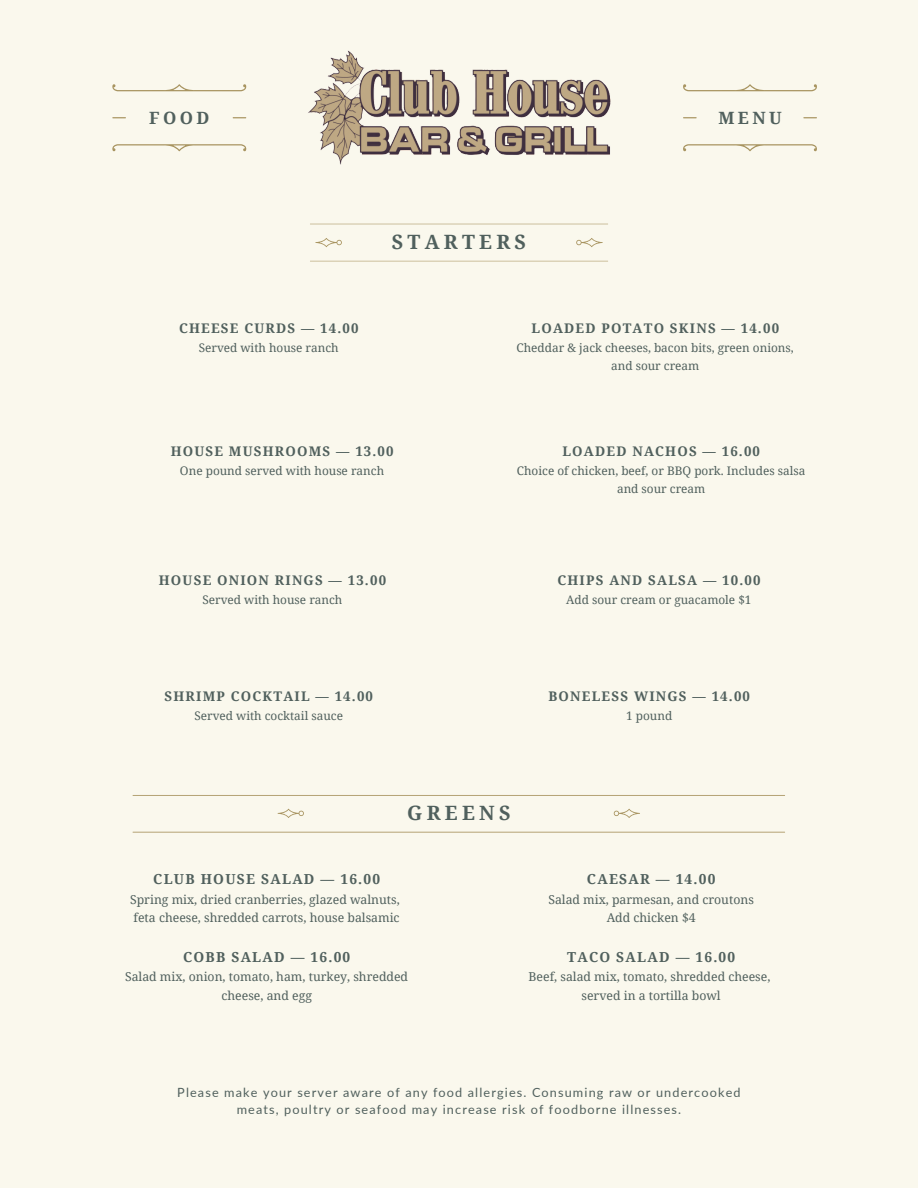
<style>
.page{position:relative;width:918px;height:1188px;background:#faf8ed}
.page>*{position:absolute;margin:0;border:0;box-sizing:border-box;transform-origin:0 0}
.t1{font:700 19.8px "Noto Serif";letter-spacing:.215em;color:#50605d}
.t2{font:700 16.95px "Noto Serif";letter-spacing:.2em;color:#50605d}
.t3{font:700 13.8px "Noto Serif";letter-spacing:.09em;color:#50605d}
.t4{font:700 13.35px "Noto Serif";letter-spacing:.09em;color:#50605d}
.t5{font:12.75px/17px "Lato";letter-spacing:.09em;color:#50605d;text-align:center}
.t6{font:12.3px/18.5px "Noto Serif";color:#50605d;text-align:center}
.t7{font:11.85px/17.7px "Noto Serif";color:#50605d;text-align:center}
</style>
<div class="page">
<svg style="left:315px;top:238px;width:27px;height:9px"></svg>
<svg style="left:576px;top:238px;width:27px;height:9px"></svg>
<svg style="left:310px;top:261px;width:298px;height:1px"></svg>
<svg style="left:310px;top:224px;width:298px;height:1px"></svg>
<svg style="left:133px;top:832px;width:652px;height:1px"></svg>
<svg style="left:133px;top:795px;width:652px;height:1px"></svg>
<svg style="left:278px;top:809px;width:26px;height:9px"></svg>
<svg style="left:614px;top:809px;width:26px;height:9px"></svg>
<svg style="left:112px;top:84px;width:134px;height:7px"></svg>
<svg style="left:112px;top:144px;width:134px;height:7px"></svg>
<svg style="left:112px;top:117px;width:14px;height:1px"></svg>
<svg style="left:233px;top:117px;width:13px;height:1px"></svg>
<img style="left:308px;top:51px;width:303px;height:114px">
<svg style="left:683px;top:84px;width:134px;height:7px"></svg>
<svg style="left:683px;top:144px;width:134px;height:7px"></svg>
<svg style="left:683px;top:117px;width:14px;height:1px"></svg>
<svg style="left:803px;top:117px;width:14px;height:1px"></svg>
<p class="t2" style="left:149px;top:106px;width:62px">FOOD</p>
<h2 class="t2" style="left:718px;top:106px;width:65px">MENU</h2>
<h3 class="t4" style="left:179px;top:319px;width:181px">CHEESE CURDS — 14.00</h3>
<p class="t7" style="left:199px;top:338px;width:142px">Served with house ranch</p>
<p class="t1" style="left:392px;top:228px;width:136px">STARTERS</p>
<p class="t4" style="left:532px;top:319px;width:249px">LOADED POTATO SKINS — 14.00</p>
<h1 class="t7" style="left:517px;top:338px;width:279px">Cheddar &amp; jack cheeses, bacon bits, green onions, and sour cream</h1>
<h3 class="t4" style="left:171px;top:442px;width:225px">HOUSE MUSHROOMS — 13.00</h3>
<p class="t7" style="left:180px;top:462px;width:206px">One pound served with house ranch</p>
<h3 class="t4" style="left:159px;top:570px;width:229px">HOUSE ONION RINGS — 13.00</h3>
<p class="t7" style="left:202px;top:590px;width:142px">Served with house ranch</p>
<h3 class="t4" style="left:562px;top:442px;width:199px">LOADED NACHOS — 16.00</h3>
<p class="t7" style="left:517px;top:462px;width:290px">Choice of chicken, beef, or BBQ pork. Includes salsa and sour cream</p>
<h3 class="t4" style="left:558px;top:570px;width:205px">CHIPS AND SALSA — 10.00</h3>
<p class="t7" style="left:566px;top:590px;width:187px">Add sour cream or guacamole $1</p>
<h3 class="t4" style="left:165px;top:687px;width:210px">SHRIMP COCKTAIL — 14.00</h3>
<h4 class="t7" style="left:194px;top:706px;width:150px">Served with cocktail sauce</h4>
<h2 class="t1" style="left:407px;top:799px;width:105px">GREENS</h2>
<h3 class="t3" style="left:153px;top:869px;width:228px">CLUB HOUSE SALAD — 16.00</h3>
<p class="t6" style="left:130px;top:890px;width:271px;text-align:left">Spring mix, dried cranberries, glazed walnuts, feta cheese, shredded carrots, house balsamic</p>
<h4 class="t4" style="left:548px;top:687px;width:203px">BONELESS WINGS — 14.00</h4>
<h3 class="t7" style="left:626px;top:706px;width:48px">1 pound</h3>
<h3 class="t3" style="left:587px;top:869px;width:130px">CAESAR — 14.00</h3>
<p class="t6" style="left:548px;top:890px;width:207px">Salad mix, parmesan, and croutons<br>Add chicken $4</p>
<h3 class="t3" style="left:183px;top:947px;width:169px">COBB SALAD — 16.00</h3>
<p class="t6" style="left:125px;top:967px;width:285px">Salad mix, onion, tomato, ham, turkey, shredded cheese, and egg</p>
<p class="t3" style="left:567px;top:947px;width:170px">TACO SALAD — 16.00</p>
<h1 class="t6" style="left:529px;top:967px;width:243px">Beef, salad mix, tomato, shredded cheese, served in a tortilla bowl</h1>
<h3 class="t5" style="left:177px;top:1084px;width:565px">Please make your server aware of any food allergies. Consuming raw or undercooked meats, poultry or seafood may increase risk of foodborne illnesses.</h3>
</div>
